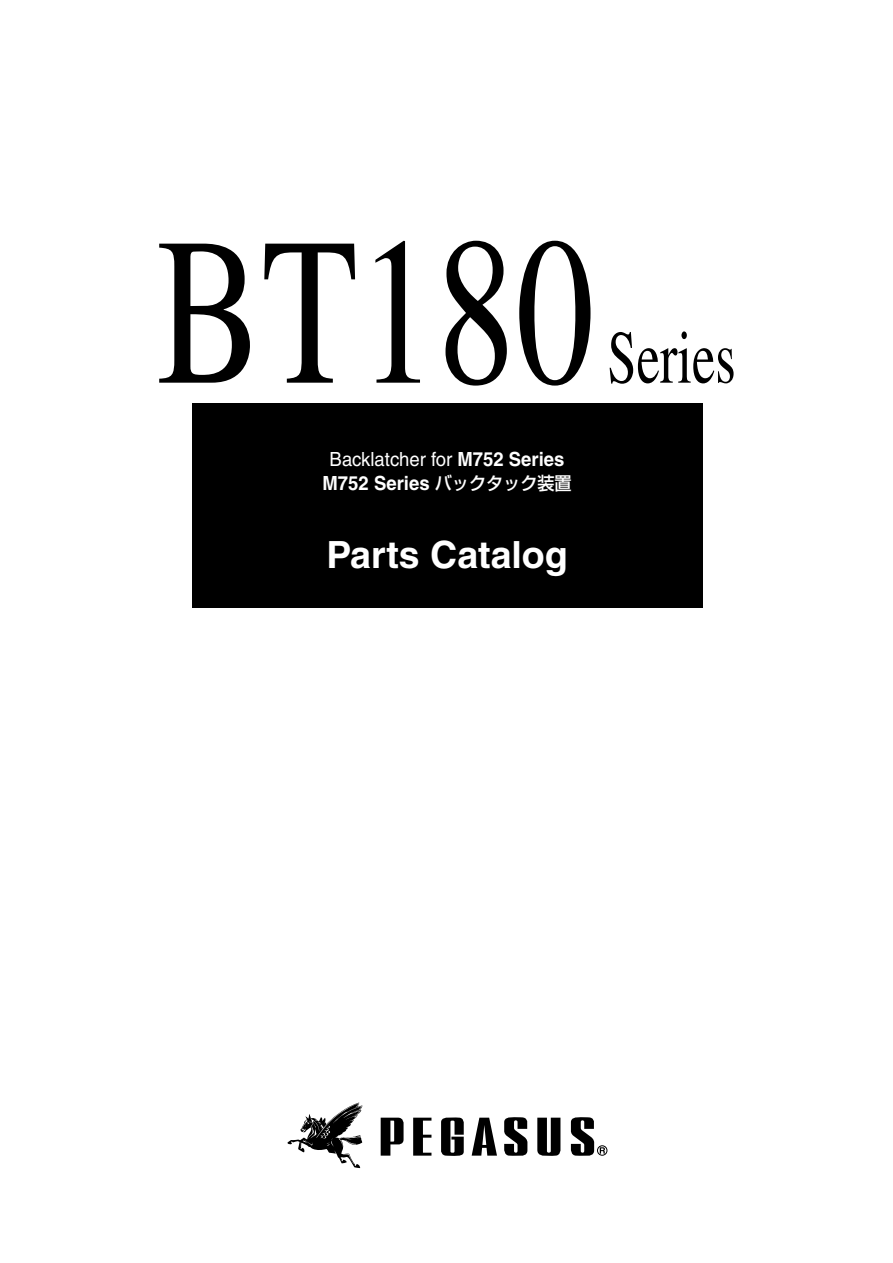
<style>
.page{position:relative;width:893px;height:1263px;background:#fff}
.page>*{position:absolute;margin:0;border:0;box-sizing:border-box;transform-origin:0 0}
.t1{font:210px "Times";color:#000;scale:.75 1}
.t2{font:75px "Times";color:#000;scale:.7 1}
.t3{font:700 37.5px "Helvetica";color:#fff}
.t4{font:700 19.5px/24px "Helvetica";color:#fff;text-align:center;scale:.95 1}
.s1{font-weight:400}
.s2{font-family:"Shin Go";font-weight:500;font-size:18px}
</style>
<div class="page">
<svg style="left:287px;top:1103px;width:75px;height:65px"></svg>
<svg style="left:380px;top:1118px;width:23px;height:38px"></svg>
<svg style="left:413px;top:1118px;width:18px;height:38px"></svg>
<svg style="left:441px;top:1117px;width:22px;height:39px"></svg>
<svg style="left:471px;top:1118px;width:26px;height:38px"></svg>
<svg style="left:504px;top:1117px;width:23px;height:39px"></svg>
<svg style="left:537px;top:1118px;width:23px;height:38px"></svg>
<div style="left:597px;top:1146px;width:10px;height:9px;border:1px solid #000;border-radius:50%"></div>
<svg style="left:571px;top:1117px;width:34px;height:39px"></svg>
<div style="left:192px;top:404px;width:510px;height:204px;background:#000"></div>
<h1 class="t1" style="left:156px;top:236px;width:585px">BT180</h1>
<h2 class="t2" style="left:607px;top:330px;width:185px">Series</h2>
<p class="t4" style="left:322px;top:449px;width:264px"><span class="s1">Backlatcher for</span> M752 Series<br>M752 Series <span class="s2">バックタック装置</span></p>
<h3 class="t3" style="left:326px;top:541px;width:243px">Parts Catalog</h3>
</div>
